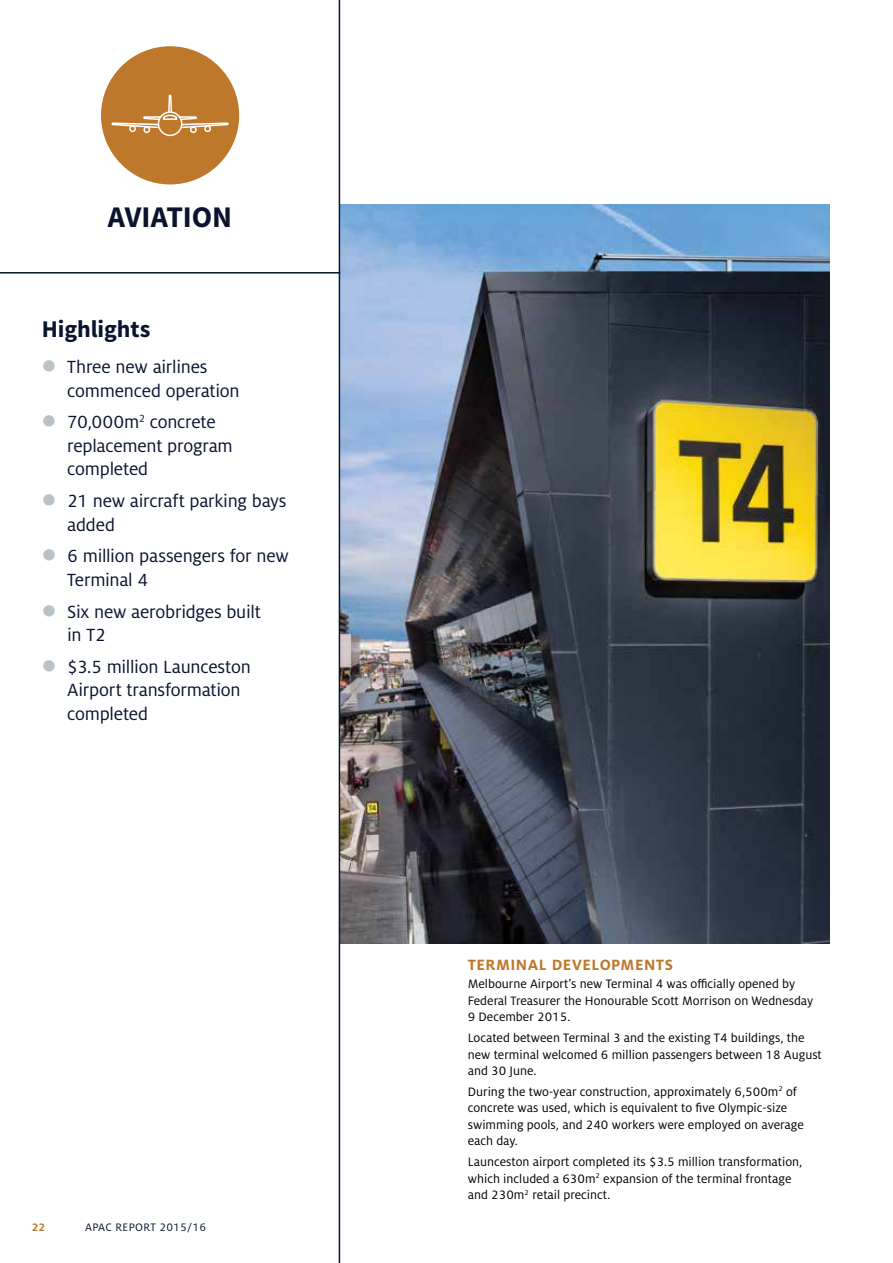
<style>
.page{position:relative;width:893px;height:1263px;background:#fff}
.page>*{position:absolute;margin:0;border:0;box-sizing:border-box;transform-origin:0 0}
.t1{font:700 30px "Source Sans Pro";letter-spacing:-.005em;color:#09142f}
.t2{font:700 24px "Source Sans Pro";letter-spacing:-.005em;color:#09142f}
.t3{font:19.5px/23.4px "Milo OT";letter-spacing:-.01em;color:#09142f}
.t4{font:700 16.5px "Milo OT";letter-spacing:.03em;color:#be782b}
.t5{font:13.5px/16.5px "Milo OT";color:#000}
.t6{font:12px "Milo OT";letter-spacing:.025em;color:#09142f}
.t7{font:700 12px "Milo OT";color:#be782b}
</style>
<div class="page">
<img style="left:340px;top:204px;width:489px;height:740px">
<div style="left:101px;top:46px;width:138px;height:138px;background:#be782b;border-radius:50%"></div>
<hr style="left:339px;top:0;width:1px;height:1263px;background:#09142f">
<hr style="left:0;top:272px;width:340px;height:1px;background:#09142f">
<div style="left:190px;top:126px;width:7px;height:7px;border:2px solid #fff;border-radius:50%"></div>
<div style="left:158px;top:111px;width:24px;height:25px;border:2px solid #fff;border-radius:50%"></div>
<div style="left:143px;top:126px;width:7px;height:7px;border:2px solid #fff;border-radius:50%"></div>
<svg style="left:111px;top:46px;width:118px;height:86px"></svg>
<h1 class="t1" style="left:108px;top:197px;width:126px">AVIATION</h1>
<h2 class="t2" style="left:42px;top:314px;width:110px">Highlights</h2>
<h3 class="t3" style="left:67px;top:355px;width:174px">Three new airlines commenced operation</h3>
<h3 class="t3" style="left:67px;top:411px;width:167px">70,000m<sup>2</sup> concrete replacement program completed</h3>
<h3 class="t3" style="left:67px;top:489px;width:221px">21 new aircraft parking bays added</h3>
<h3 class="t3" style="left:67px;top:545px;width:223px">6 million passengers for new<br>Terminal 4</h3>
<h3 class="t3" style="left:67px;top:600px;width:195px">Six new aerobridges built in T2</h3>
<h3 class="t3" style="left:67px;top:655px;width:185px">$3.5 million Launceston<br>Airport transformation completed</h3>
<p class="t7" style="left:32px;top:1220px;width:15px">22</p>
<p class="t6" style="left:85px;top:1221px;width:123px">APAC REPORT 2015/16</p>
<p class="t4" style="left:468px;top:955px;width:207px">TERMINAL DEVELOPMENTS</p>
<p class="t5" style="left:468px;top:976px;width:347px">Melbourne Airport’s new Terminal 4 was officially opened by<br>Federal Treasurer the Honourable Scott Morrison on Wednesday<br>9 December 2015.</p>
<p class="t5" style="left:468px;top:1030px;width:356px">Located between Terminal 3 and the existing T4 buildings, the new terminal welcomed 6 million passengers between 18 August and 30 June.</p>
<p class="t5" style="left:468px;top:1083px;width:338px">During the two-year construction, approximately 6,500m<sup>2</sup> of concrete was used, which is equivalent to five Olympic-size swimming pools, and 240 workers were employed on average each day.</p>
<p class="t5" style="left:468px;top:1154px;width:336px">Launceston airport completed its $3.5 million transformation, which included a 630m<sup>2</sup> expansion of the terminal frontage and 230m<sup>2</sup> retail precinct.</p>
</div>
